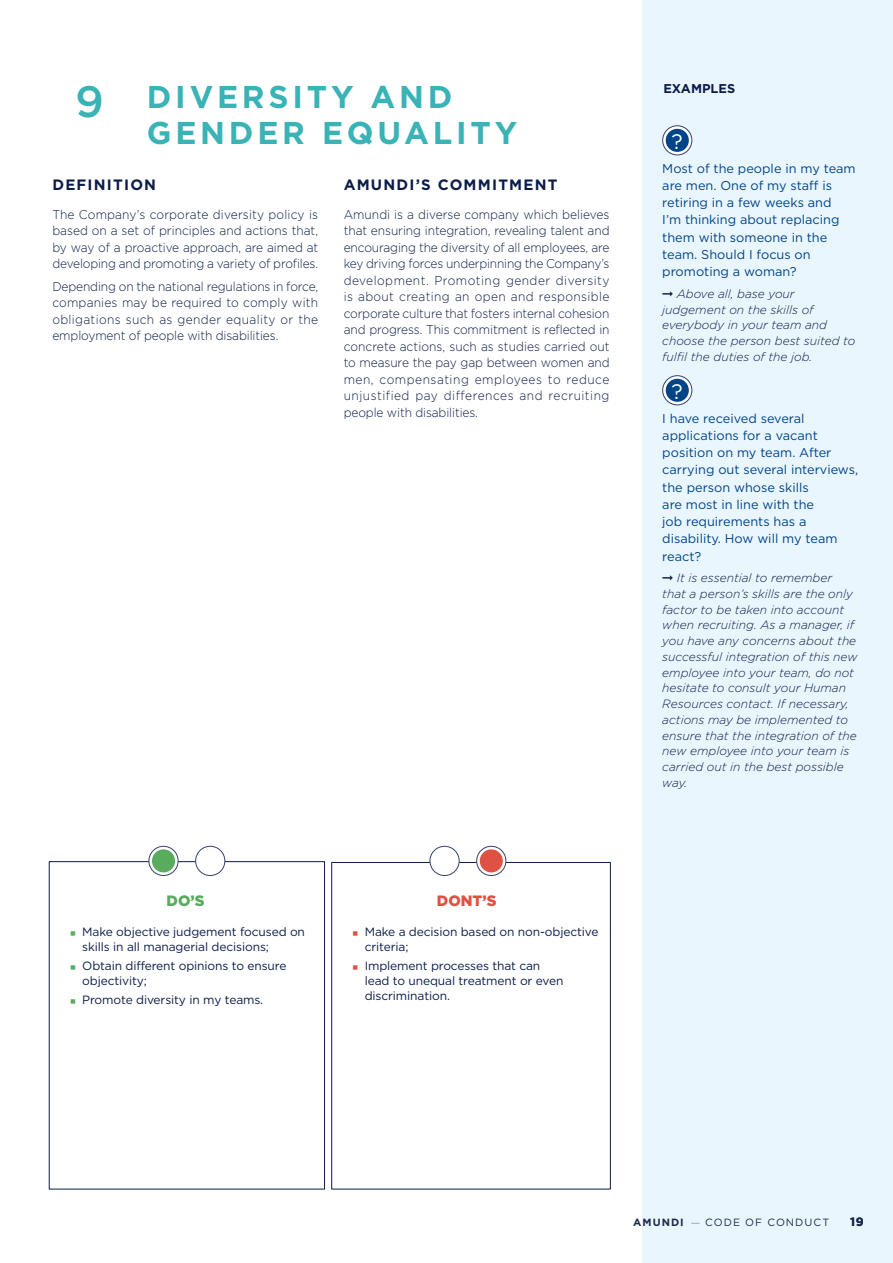
<style>
.page{position:relative;width:893px;height:1263px;background:#fff}
.page>*{position:absolute;margin:0;border:0;box-sizing:border-box;transform-origin:0 0}
.t1{font:500 43.8px "Gotham";color:#39b3b6}
.t2{font:700 31.5px/36px "Gotham";letter-spacing:.12em;color:#39b3b6}
.t3{font:21px "Gotham";color:#fff}
.t4{font:700 15px "Gotham";letter-spacing:.08em;color:#0c1c49}
.t5{font:900 15px "Gotham";letter-spacing:-.01em;color:#59ab5e}
.t6{font:900 15px "Gotham";letter-spacing:-.01em;color:#df5243}
.t7{font:900 15px "Gotham";color:#de5242}
.t8{font:300 12.75px/16.5px "Gotham";letter-spacing:-.01em;color:#0c1c49;text-align:justify;scale:.94 1}
.t9{font:12.75px/17.2px "Gotham";color:#048}
.t10{font:700 12.75px "Gotham";color:#0c1c49}
.t11{font:italic 300 12px/15.8px "Gotham";color:#0c1c49}
.t12{font:12px/15px "Gotham";letter-spacing:-.01em;color:#0c1c49}
.t13{font:700 12px "Gotham";color:#1b2a4a}
.t14{font:10.5px "Gotham";letter-spacing:.1em;color:#1b2a4a}
.s1{font-weight:700}
.s2{font-weight:100;font-size:16.5px}
</style>
<div class="page">
<div style="left:331px;top:862px;width:280px;height:327px;border:1px solid #0c1c49"></div>
<div style="left:643px;top:0;width:250px;height:1263px;background:#eaf6fe"></div>
<div style="left:49px;top:861px;width:276px;height:328px;border:1px solid #0c1c49"></div>
<svg style="left:663px;top:126px;width:29px;height:29px"></svg>
<div style="left:662px;top:125px;width:30px;height:30px;border:1px solid #37416e;border-radius:50%"></div>
<div style="left:666px;top:129px;width:23px;height:23px;background:#048;border-radius:50%"></div>
<svg style="left:663px;top:376px;width:29px;height:29px"></svg>
<div style="left:662px;top:375px;width:30px;height:30px;border:1px solid #37416e;border-radius:50%"></div>
<div style="left:666px;top:379px;width:23px;height:23px;background:#048;border-radius:50%"></div>
<svg style="left:149px;top:846px;width:29px;height:29px"></svg>
<div style="left:149px;top:846px;width:29px;height:30px;border:1px solid #37416e;border-radius:50%"></div>
<svg style="left:430px;top:846px;width:29px;height:29px"></svg>
<div style="left:430px;top:846px;width:30px;height:30px;border:1px solid #37416e;border-radius:50%"></div>
<svg style="left:196px;top:846px;width:29px;height:29px"></svg>
<div style="left:195px;top:846px;width:30px;height:30px;border:1px solid #37416e;border-radius:50%"></div>
<svg style="left:477px;top:846px;width:29px;height:29px"></svg>
<div style="left:476px;top:846px;width:30px;height:30px;border:1px solid #37416e;border-radius:50%"></div>
<div style="left:152px;top:849px;width:23px;height:23px;background:#59ab5e;border-radius:50%"></div>
<div style="left:433px;top:849px;width:23px;height:23px;background:#fff;border-radius:50%"></div>
<div style="left:199px;top:849px;width:23px;height:23px;background:#fff;border-radius:50%"></div>
<div style="left:480px;top:849px;width:23px;height:23px;background:#df5243;border-radius:50%"></div>
<h1 class="t1" style="left:75px;top:77px;width:30px">9</h1>
<h2 class="t2" style="left:147px;top:78px;width:372px">DIVERSITY AND<br>GENDER EQUALITY</h2>
<p class="t4" style="left:52px;top:176px;width:105px">DEFINITION</p>
<p class="t8" style="left:52px;top:206px;width:284px">The Company’s corporate diversity policy is based on a set of principles and actions that, by way of a proactive approach, are aimed at developing and promoting a variety of profiles.</p>
<p class="t8" style="left:52px;top:278px;width:284px">Depending on the national regulations in force, companies may be required to comply with obligations such as gender equality or the employment of people with disabilities.</p>
<p class="t4" style="left:344px;top:176px;width:215px">AMUNDI’S COMMITMENT</p>
<p class="t8" style="left:344px;top:206px;width:284px">Amundi is a diverse company which believes that ensuring integration, revealing talent and encouraging the diversity of all employees, are key driving forces underpinning the Company’s development. Promoting gender diversity is about creating an open and responsible corporate culture that fosters internal cohesion and progress. This commitment is reflected in concrete actions, such as studies carried out to measure the pay gap between women and men, compensating employees to reduce unjustified pay differences and recruiting people with disabilities.</p>
<p class="t5" style="left:167px;top:890px;width:39px">DO’S</p>
<p class="t7" style="left:437px;top:890px;width:61px">DONT’S</p>
<p class="t6" style="left:426px;top:894px;width:91px">I MUST NOT</p>
<p class="t12" style="left:365px;top:924px;width:235px">Make a decision based on non-objective criteria;</p>
<p class="t12" style="left:365px;top:958px;width:200px">Implement processes that can lead to unequal treatment or even discrimination.</p>
<p class="t5" style="left:169px;top:894px;width:54px">I MUST</p>
<p class="t12" style="left:82px;top:924px;width:224px">Make objective judgement focused on skills in all managerial decisions;</p>
<p class="t12" style="left:82px;top:958px;width:206px">Obtain different opinions to ensure objectivity;</p>
<p class="t12" style="left:82px;top:992px;width:182px">Promote diversity in my teams.</p>
<p class="t10" style="left:663px;top:81px;width:73px">EXAMPLES</p>
<h3 class="t3" style="left:671px;top:130px;width:13px">?</h3>
<p class="t9" style="left:662px;top:159px;width:195px">Most of the people in my team are men. One of my staff is retiring in a few weeks and<br>I’m thinking about replacing them with someone in the team. Should I focus on promoting a woman?</p>
<p class="t11" style="left:662px;top:286px;width:195px">➞ Above all, base your judgement on the skills of everybody in your team and choose the person best suited to fulfil the duties of the job.</p>
<h3 class="t3" style="left:671px;top:380px;width:13px">?</h3>
<p class="t9" style="left:662px;top:409px;width:197px">I have received several applications for a vacant position on my team. After carrying out several interviews, the person whose skills<br>are most in line with the<br>job requirements has a disability. How will my team react?</p>
<p class="t11" style="left:662px;top:570px;width:197px">➞ It is essential to remember that a person’s skills are the only factor to be taken into account when recruiting. As a manager, if you have any concerns about the successful integration of this new employee into your team, do not hesitate to consult your Human<br>Resources contact. If necessary, actions may be implemented to ensure that the integration of the new employee into your team is carried out in the best possible way.</p>
<p class="t14" style="left:633px;top:1216px;width:197px"><span class="s1">AMUNDI</span> <span class="s2">-</span>CODE OF CONDUCT</p>
<p class="t13" style="left:850px;top:1214px;width:15px">19</p>
</div>
